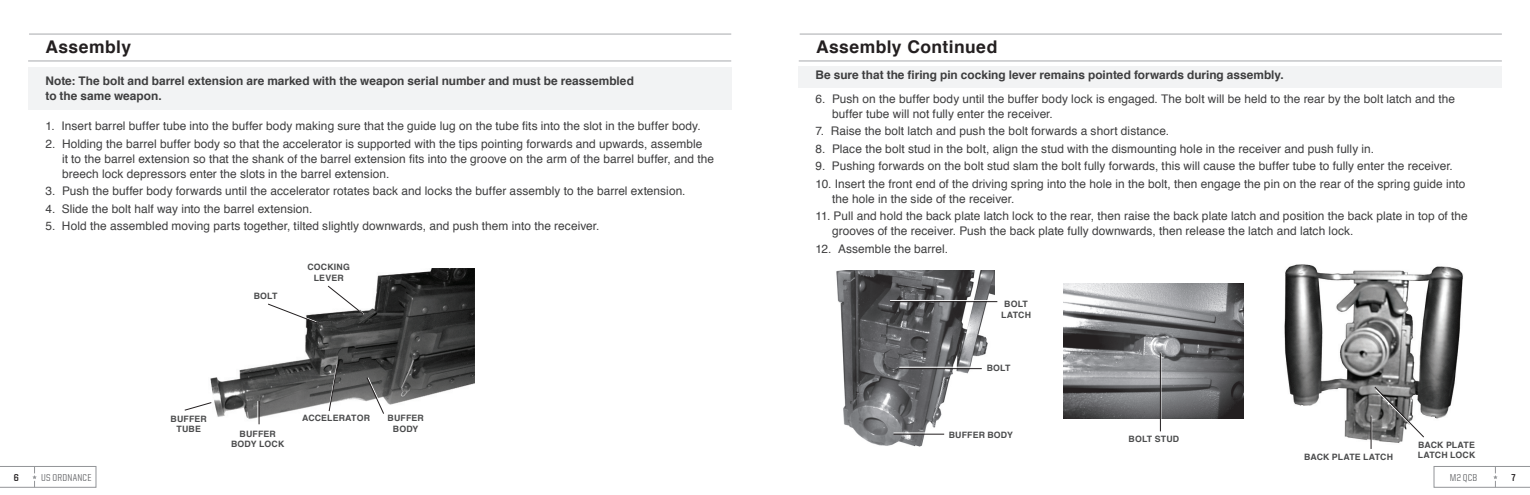
<style>
.page{position:relative;width:1530px;height:495px;background:#fff}
.page>*{position:absolute;margin:0;border:0;box-sizing:border-box;transform-origin:0 0}
.t1{font:700 17.5px "Helvetica";letter-spacing:.02em;color:#231f20}
.t2{font:11.88px/15px "Helvetica";letter-spacing:.005em;color:#3e3e3f}
.t3{font:700 11.88px/14.2px "Helvetica";color:#3e3e3f}
.t4{font:500 10px "United Sans Semi Cond";letter-spacing:.02em;color:#6c6d70}
.t5{font:700 10px "United Sans Semi Cond";color:#231f20}
.t6{font:700 8.75px/10.5px "Helvetica";letter-spacing:.015em;color:#4b4c4d}
</style>
<div class="page">
<svg style="left:0;top:466px;width:96px;height:21px"></svg>
<svg style="left:1434px;top:466px;width:96px;height:21px"></svg>
<img style="left:836px;top:271px;width:158px;height:176px">
<img style="left:1063px;top:283px;width:180px;height:135px">
<img style="left:1284px;top:264px;width:180px;height:185px">
<div style="left:799px;top:66px;width:703px;height:21px;background:#f2f3f4"></div>
<hr style="left:800px;top:34px;width:702px;height:1px;background:#a8a9ad">
<hr style="left:799px;top:61px;width:703px;height:1px;background:#a8a9ad">
<svg style="left:1374px;top:386px;width:51px;height:52px"></svg>
<hr style="left:1371px;top:416px;width:1px;height:33px;background:#231f20">
<hr style="left:1161px;top:353px;width:1px;height:78px;background:#fff">
<hr style="left:1160px;top:353px;width:1px;height:78px;background:#231f20">
<hr style="left:894px;top:433px;width:50px;height:1px;background:#fff">
<hr style="left:894px;top:434px;width:50px;height:1px;background:#231f20">
<hr style="left:899px;top:367px;width:83px;height:1px;background:#fff">
<hr style="left:899px;top:368px;width:83px;height:1px;background:#231f20">
<hr style="left:890px;top:300px;width:107px;height:1px;background:#fff">
<hr style="left:890px;top:301px;width:107px;height:1px;background:#231f20">
<img style="left:210px;top:269px;width:264px;height:150px">
<div style="left:28px;top:68px;width:703px;height:42px;background:#f2f3f4"></div>
<hr style="left:29px;top:34px;width:702px;height:1px;background:#a8a9ad">
<hr style="left:28px;top:61px;width:703px;height:1px;background:#a8a9ad">
<svg style="left:327px;top:285px;width:38px;height:30px"></svg>
<svg style="left:266px;top:302px;width:52px;height:22px"></svg>
<svg style="left:366px;top:377px;width:19px;height:37px"></svg>
<svg style="left:328px;top:364px;width:10px;height:48px"></svg>
<svg style="left:258px;top:401px;width:2px;height:23px"></svg>
<svg style="left:184px;top:402px;width:28px;height:9px"></svg>
<h1 class="t1" style="left:46px;top:31px;width:87px">Assembly</h1>
<p class="t3" style="left:46px;top:73px;width:590px">Note: The bolt and barrel extension are marked with the weapon serial number and must be reassembled to the same weapon.</p>
<p class="t2" style="left:46px;top:118px;width:657px">1. Insert barrel buffer tube into the buffer body making sure that the guide lug on the tube fits into the slot in the buffer body.</p>
<p class="t2" style="left:62px;top:136px;width:654px;text-indent:-17px">2. Holding the barrel buffer body so that the accelerator is supported with the tips pointing forwards and upwards, assemble<br>it to the barrel extension so that the shank of the barrel extension fits into the groove on the arm of the barrel buffer, and the breech lock depressors enter the slots in the barrel extension.</p>
<p class="t2" style="left:46px;top:183px;width:642px">3. Push the buffer body forwards until the accelerator rotates back and locks the buffer assembly to the barrel extension.</p>
<p class="t2" style="left:46px;top:201px;width:268px">4. Slide the bolt half way into the barrel extension.</p>
<p class="t2" style="left:46px;top:218px;width:556px">5. Hold the assembled moving parts together, tilted slightly downwards, and push them into the receiver.</p>
<p class="t6" style="left:254px;top:290px;width:25px">Bolt</p>
<p class="t6" style="left:314px;top:262px;width:31px;text-indent:-6px">Cocking lever</p>
<p class="t6" style="left:177px;top:413px;width:32px;text-indent:-6px">Buffer tub</p>
<p class="t6" style="left:195px;top:423px;width:7px">e</p>
<p class="t6" style="left:231px;top:428px;width:55px;text-align:center">Buffer body lock</p>
<p class="t6" style="left:302px;top:412px;width:69px">Accelerator</p>
<p class="t6" style="left:388px;top:412px;width:38px;text-align:center">Buffer body</p>
<h1 class="t1" style="left:816px;top:31px;width:183px">Assembly Continued</h1>
<p class="t3" style="left:816px;top:67px;width:470px">Be sure that the firing pin cocking lever remains pointed forwards during assembly.</p>
<p class="t2" style="left:832px;top:91px;width:625px;text-indent:-17px">6. Push on the buffer body until the buffer body lock is engaged. The bolt will be held to the rear by the bolt latch and the buffer tube will not fully enter the receiver.</p>
<p class="t2" style="left:816px;top:123px;width:355px">7. Raise the bolt latch and push the bolt forwards a short distance.</p>
<p class="t2" style="left:816px;top:141px;width:560px">8. Place the bolt stud in the bolt, align the stud with the dismounting hole in the receiver and push fully in.</p>
<p class="t2" style="left:816px;top:158px;width:639px">9. Pushing forwards on the bolt stud slam the bolt fully forwards, this will cause the buffer tube to fully enter the receiver.</p>
<p class="t2" style="left:832px;top:176px;width:635px;text-indent:-17px">10. Insert the front end of the driving spring into the hole in the bolt, then engage the pin on the rear of the spring guide into the hole in the side of the receiver.</p>
<p class="t2" style="left:832px;top:208px;width:637px;text-indent:-17px">11. Pull and hold the back plate latch lock to the rear, then raise the back plate latch and position the back plate in top of the grooves of the receiver. Push the back plate fully downwards, then release the latch and latch lock.</p>
<p class="t2" style="left:816px;top:241px;width:134px">12. Assemble the barrel.</p>
<p class="t6" style="left:1001px;top:299px;width:31px;text-align:center">Bolt latch</p>
<p class="t6" style="left:987px;top:362px;width:25px">Bolt</p>
<p class="t6" style="left:949px;top:430px;width:66px">Buffer body</p>
<p class="t6" style="left:1129px;top:434px;width:33px">Bolt stu</p>
<p class="t6" style="left:1173px;top:434px;width:8px">d</p>
<p class="t6" style="left:1304px;top:451px;width:90px">Back plate latch</p>
<p class="t6" style="left:1418px;top:439px;width:59px">Back plate latch lock</p>
<p class="t5" style="left:14px;top:472px;width:6px">6</p>
<p class="t4" style="left:41px;top:472px;width:52px">US ORDNANCE</p>
<p class="t4" style="left:1450px;top:472px;width:29px">M2 QCB</p>
<p class="t5" style="left:1512px;top:472px;width:6px">7</p>
</div>
